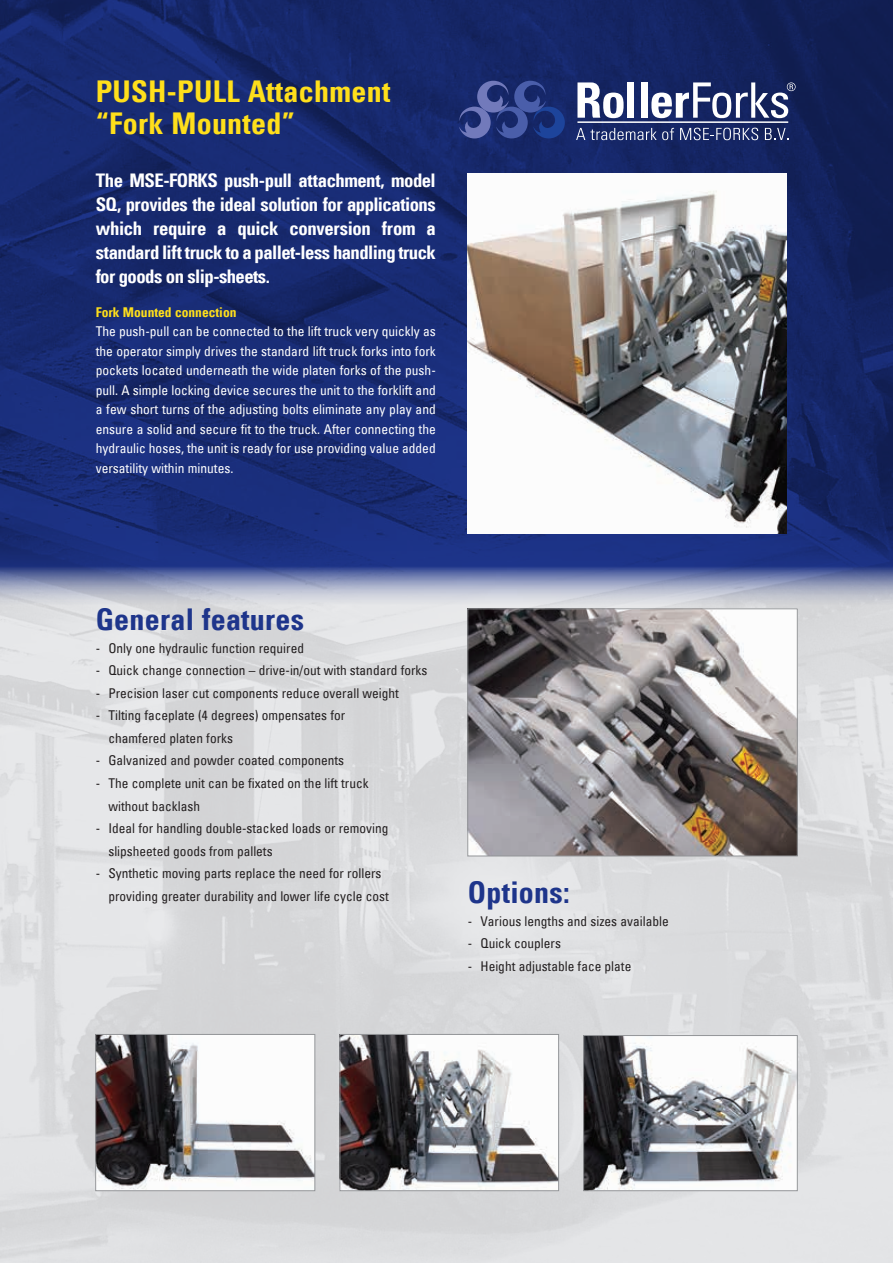
<style>
.page{position:relative;width:893px;height:1263px;background:#fff}
.page>*{position:absolute;margin:0;border:0;box-sizing:border-box;transform-origin:0 0}
.t1{font:700 condensed 30px/31.5px "Univers LT";letter-spacing:.01em;color:#ffdf1b}
.t2{font:700 condensed 30px "Univers LT";letter-spacing:.01em;color:#1e358b}
.t3{font:700 condensed 18.75px/24px "Univers LT";letter-spacing:-.03em;color:#fff;text-align:justify}
.t4{font:condensed 13.5px/22.5px "Univers LT";color:#231f20}
.t5{font:condensed 13.5px/19.5px "Univers LT";color:#fff;text-align:justify}
.t6{font:700 condensed 13.5px "Univers LT";color:#ffdf1b}
</style>
<div class="page">
<img style="left:0;top:608px;width:893px;height:655px">
<img style="left:0;top:0;width:893px;height:608px">
<img style="left:468px;top:173px;width:319px;height:360px">
<img style="left:469px;top:611px;width:326px;height:243px">
<div style="left:467px;top:609px;width:330px;height:247px;border:1px solid #939598"></div>
<img style="left:585px;top:1037px;width:210px;height:152px">
<div style="left:583px;top:1035px;width:214px;height:156px;border:1px solid #939598"></div>
<img style="left:342px;top:1036px;width:215px;height:153px">
<div style="left:340px;top:1034px;width:219px;height:157px;border:1px solid #939598"></div>
<img style="left:97px;top:1036px;width:216px;height:153px">
<div style="left:95px;top:1034px;width:220px;height:157px;border:1px solid #939598"></div>
<hr style="left:577px;top:121px;width:211px;height:2px;background:#fff">
<svg style="left:459px;top:81px;width:106px;height:57px;background:#2d3f84"></svg>
<svg style="left:577px;top:82px;width:47px;height:36px"></svg>
<div style="left:627px;top:82px;width:7px;height:36px;background:#fff"></div>
<div style="left:641px;top:82px;width:7px;height:36px;background:#fff"></div>
<svg style="left:651px;top:82px;width:145px;height:36px"></svg>
<svg style="left:576px;top:128px;width:98px;height:12px"></svg>
<svg style="left:680px;top:128px;width:78px;height:12px"></svg>
<svg style="left:765px;top:128px;width:24px;height:12px"></svg>
<h1 class="t1" style="left:96px;top:76px;width:296px">PUSH-PULL Attachment “Fork Mounted”</h1>
<h2 class="t3" style="left:96px;top:168px;width:342px">The MSE-FORKS push-pull attachment, model SQ, provides the ideal solution for applications which require a quick conversion from a standard lift truck to a pallet-less handling truck for goods on slip-sheets.</h2>
<p class="t6" style="left:96px;top:304px;width:142px">Fork Mounted connection</p>
<p class="t5" style="left:96px;top:321px;width:342px">The push-pull can be connected to the lift truck very quickly as the operator simply drives the standard lift truck forks into fork pockets located underneath the wide platen forks of the push&shy;pull. A simple locking device secures the unit to the forklift and a few short turns of the adjusting bolts eliminate any play and ensure a solid and secure fit to the truck. After connecting the hydraulic hoses, the unit is ready for use providing value added versatility within minutes.</p>
<h1 class="t2" style="left:96px;top:601px;width:210px">General features</h1>
<p class="t4" style="left:96px;top:637px;width:210px">- Only one hydraulic function required</p>
<p class="t4" style="left:96px;top:659px;width:333px">- Quick change connection – drive-in/out with standard forks</p>
<p class="t4" style="left:96px;top:682px;width:305px">- Precision laser cut components reduce overall weight</p>
<p class="t4" style="left:108px;top:704px;width:238px;text-indent:-13px">- Tilting faceplate (4 degrees) ompensates for chamfered platen forks</p>
<p class="t4" style="left:96px;top:749px;width:250px">- Galvanized and powder coated components</p>
<p class="t4" style="left:108px;top:772px;width:262px;text-indent:-13px">- The complete unit can be fixated on the lift truck without backlash</p>
<p class="t4" style="left:108px;top:817px;width:282px;text-indent:-13px">- Ideal for handling double-stacked loads or removing slipsheeted goods from pallets</p>
<p class="t4" style="left:108px;top:862px;width:282px;text-indent:-13px">- Synthetic moving parts replace the need for rollers providing greater durability and lower life cycle cost</p>
<h1 class="t2" style="left:468px;top:874px;width:104px">Options:</h1>
<p class="t4" style="left:468px;top:909px;width:202px">- Various lengths and sizes available</p>
<p class="t4" style="left:468px;top:932px;width:95px">- Quick couplers</p>
<p class="t4" style="left:468px;top:954px;width:165px">- Height adjustable face plate</p>
</div>
